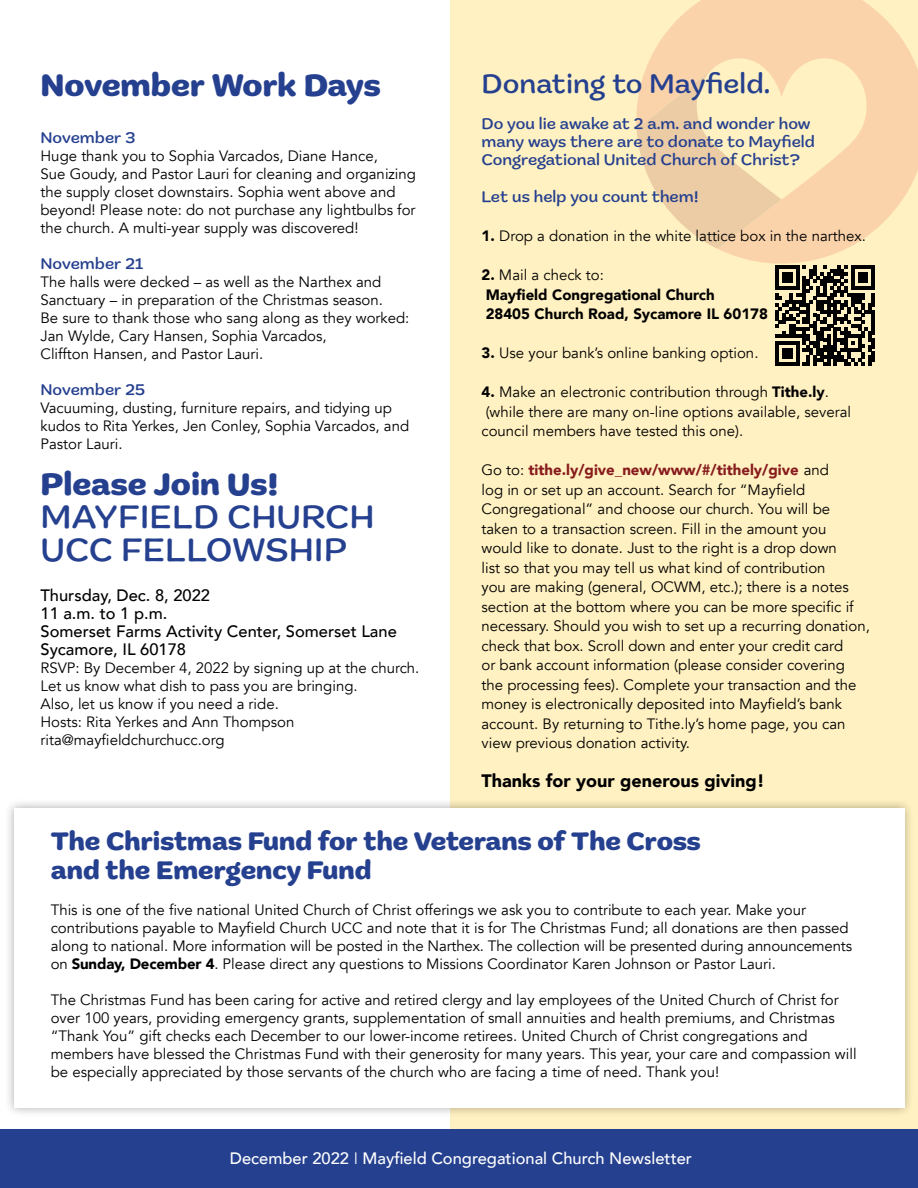
<style>
.page{position:relative;width:918px;height:1188px;background:#fff}
.page>*{position:absolute;margin:0;border:0;box-sizing:border-box;transform-origin:0 0}
.t1{font:500 34.5px/33px "Marigny";color:#25408f}
.t2{font:700 33px "Marigny";color:#25408f}
.t3{font:500 28.5px "Marigny";color:#25408f}
.t4{font:700 27px/28.5px "Marigny";color:#25408f}
.t5{font:900 18px "Avenir";color:#000}
.t6{font:500 16.5px/18px "Marigny";color:#25408f}
.t7{font:500 16.5px/18px "Avenir";color:#000}
.t8{font:500 16.5px "Avenir";color:#fff}
.t9{font:15px/18px "Avenir";color:#000}
.t10{font:900 15px/19.5px "Avenir";color:#000}
.s1{font-weight:900}
.s2{font-weight:400}
.s3{font-weight:900;color:#871b1d}
.s4{font-weight:300}
</style>
<div class="page">
<div style="left:450px;top:0;width:468px;height:1130px;background:#fff1c1"></div>
<svg style="left:645px;top:0;width:273px;height:264px;fill:#fbd3ab"></svg>
<svg style="left:636px;top:71px;width:145px;height:178px"></svg>
<div style="left:0;top:1130px;width:918px;height:58px;background:#25408f"></div>
<svg style="left:775px;top:265px;width:100px;height:100px"></svg>
<div style="left:5px;top:798px;width:909px;height:320px;background:#000;opacity:.31"></div>
<div style="left:14px;top:808px;width:890px;height:300px;background:#fff"></div>
<h3 class="t3" style="left:482px;top:66px;width:290px">Donating to Mayfield.</h3>
<p class="t6" style="left:482px;top:114px;width:335px">Do you lie awake at 2 a.m. and wonder how many ways there are to donate to Mayfield<br>Congregational United Church of Christ?</p>
<p class="t6" style="left:482px;top:188px;width:219px">Let us help you count them!</p>
<p class="t9" style="left:482px;top:227px;width:386px"><span class="s1">1.</span> Drop a donation in the white lattice box in the narthex.</p>
<p class="t10" style="left:482px;top:265px;width:288px">2. <span class="s2">Mail a check to:<br></span>Mayfield Congregational Church<br>28405 Church Road, Sycamore IL 60178</p>
<p class="t9" style="left:482px;top:344px;width:279px"><span class="s1">3.</span> Use your bank’s online banking option.</p>
<p class="t9" style="left:482px;top:383px;width:371px;line-height:19.5px"><span class="s1">4.</span> Make an electronic contribution through <span class="s1">Tithe.ly</span>. (while there are many on-line options available, several council members have tested this one).</p>
<p class="t9" style="left:482px;top:461px;width:390px;line-height:19.5px">Go to: <span class="s3">tithe.ly/give_new/www/#/tithely/give</span> and<br>log in or set up an account. Search for “Mayfield Congregational” and choose our church. You will be taken to a transaction screen. Fill in the amount you would like to donate. Just to the right is a drop down<br>list so that you may tell us what kind of contribution<br>you are making (general, OCWM, etc.); there is a notes section at the bottom where you can be more specific if necessary. Should you wish to set up a recurring donation, check that box. Scroll down and enter your credit card<br>or bank account information (please consider covering the processing fees). Complete your transaction and the money is electronically deposited into Mayfield’s bank account. By returning to Tithe.ly’s home page, you can view previous donation activity.</p>
<p class="t5" style="left:482px;top:766px;width:285px">Thanks for your generous giving!</p>
<h3 class="t4" style="left:51px;top:828px;width:652px">The Christmas Fund for the Veterans of The Cross and the Emergency Fund</h3>
<p class="t9" style="left:51px;top:901px;width:803px">This is one of the five national United Church of Christ offerings we ask you to contribute to each year. Make your contributions payable to Mayfield Church UCC and note that it is for The Christmas Fund; all donations are then passed along to national. More information will be posted in the Narthex. The collection will be presented during announcements on <span class="s1">Sunday, December 4</span>. Please direct any questions to Missions Coordinator Karen Johnson or Pastor Lauri.</p>
<p class="t9" style="left:51px;top:991px;width:807px">The Christmas Fund has been caring for active and retired clergy and lay employees of the United Church of Christ for over 100 years, providing emergency grants, supplementation of small annuities and health premiums, and Christmas “Thank You” gift checks each December to our lower-income retirees. United Church of Christ congregations and members have blessed the Christmas Fund with their generosity for many years. This year, your care and compassion will be especially appreciated by those servants of the church who are facing a time of need. Thank you!</p>
<h2 class="t2" style="left:40px;top:65px;width:342px">November Work Days</h2>
<p class="t6" style="left:40px;top:128px;width:96px">November 3</p>
<p class="t9" style="left:40px;top:147px;width:377px">Huge thank you to Sophia Varcados, Diane Hance,<br>Sue Goudy, and Pastor Lauri for cleaning and organizing the supply closet downstairs. Sophia went above and beyond! Please note: do not purchase any lightbulbs for the church. A multi-year supply was discovered!</p>
<p class="t6" style="left:40px;top:254px;width:104px">November 21</p>
<p class="t9" style="left:40px;top:273px;width:370px">The halls were decked – as well as the Narthex and Sanctuary – in preparation of the Christmas season.<br>Be sure to thank those who sang along as they worked:<br>Jan Wylde, Cary Hansen, Sophia Varcados,<br>Cliffton Hansen, and Pastor Lauri.</p>
<p class="t6" style="left:40px;top:380px;width:106px">November 25</p>
<p class="t9" style="left:41px;top:399px;width:370px">Vacuuming, dusting, furniture repairs, and tidying up kudos to Rita Yerkes, Jen Conley, Sophia Varcados, and<br>Pastor Lauri.</p>
<h2 class="t2" style="left:40px;top:464px;width:239px">Please Join Us!</h2>
<h1 class="t1" style="left:40px;top:500px;width:336px">MAYFIELD CHURCH<br>UCC FELLOWSHIP</h1>
<p class="t7" style="left:40px;top:585px;width:358px">Thursday, Dec. 8, 2022<br>11 a.m. to 1 p.m.<br>Somerset Farms Activity Center, Somerset Lane<br>Sycamore, IL 60178</p>
<p class="t9" style="left:40px;top:659px;width:381px">RSVP: By December 4, 2022 by signing up at the church.<br>Let us know what dish to pass you are bringing.<br>Also, let us know if you need a ride.<br>Hosts: Rita Yerkes and Ann Thompson rita@mayfieldchurchucc.org</p>
<p class="t8" style="left:230px;top:1144px;width:464px">December 2022 <span class="s4">I</span> Mayfield Congregational Church Newsletter</p>
</div>
